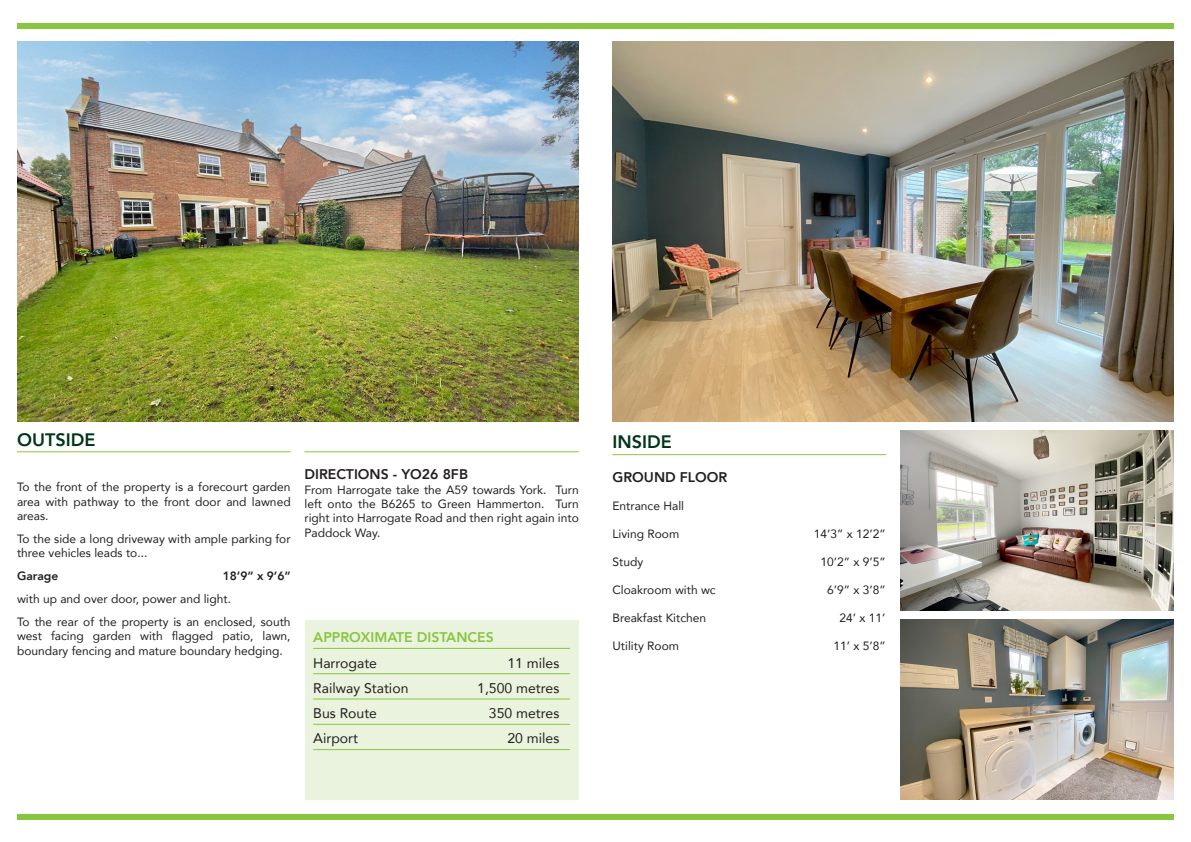
<style>
.page{position:relative;width:1191px;height:842px;background:#fff}
.page>*{position:absolute;margin:0;border:0;box-sizing:border-box;transform-origin:0 0}
.t1{font:800 18px "Avenir";color:#003518}
.t2{font:14px "Avenir";color:#231f20}
.t3{font:800 14px "Avenir";color:#231f20}
.t4{font:800 14px "Avenir";color:#89c53f}
.t5{font:12px/14.4px "Avenir";color:#231f20;text-align:justify}
.t6{font:800 12px "Avenir";color:#231f20}
</style>
<div class="page">
<div style="left:17px;top:814px;width:1157px;height:6px;background:#89c53f"></div>
<div style="left:17px;top:23px;width:1157px;height:5px;background:#89c53f"></div>
<hr style="left:304px;top:451px;width:275px;height:1px;background:#89c53f">
<hr style="left:612px;top:454px;width:274px;height:1px;background:#89c53f">
<img style="left:900px;top:620px;width:274px;height:179px">
<img style="left:17px;top:42px;width:561px;height:379px">
<img style="left:612px;top:42px;width:562px;height:379px">
<div style="left:305px;top:620px;width:273px;height:179px;background:#eaf3de"></div>
<hr style="left:313px;top:648px;width:257px;height:1px;background:#89c53f">
<hr style="left:313px;top:673px;width:257px;height:1px;background:#89c53f">
<hr style="left:313px;top:698px;width:257px;height:1px;background:#89c53f">
<hr style="left:313px;top:724px;width:257px;height:1px;background:#89c53f">
<hr style="left:313px;top:749px;width:257px;height:1px;background:#89c53f">
<hr style="left:17px;top:451px;width:274px;height:1px;background:#89c53f">
<img style="left:900px;top:430px;width:274px;height:180px">
<p class="t1" style="left:17px;top:423px;width:80px">OUTSIDE</p>
<p class="t5" style="left:17px;top:479px;width:275px">To the front of the property is a forecourt garden area with pathway to the front door and lawned areas.</p>
<p class="t5" style="left:17px;top:531px;width:275px">To the side a long driveway with ample parking for three vehicles leads to...</p>
<p class="t6" style="left:17px;top:565px;width:43px">Garage</p>
<p class="t6" style="left:223px;top:565px;width:69px">18’9” x 9’6”</p>
<p class="t5" style="left:17px;top:591px;width:215px">with up and over door, power and light.</p>
<p class="t5" style="left:17px;top:614px;width:275px">To the rear of the property is an enclosed, south west facing garden with flagged patio, lawn, boundary fencing and mature boundary hedging.</p>
<p class="t3" style="left:304px;top:462px;width:165px">DIRECTIONS - YO26 8FB</p>
<p class="t5" style="left:304px;top:482px;width:276px">From Harrogate take the A59 towards York. Turn left onto the B6265 to Green Hammerton. Turn right into Harrogate Road and then right again into Paddock Way.</p>
<p class="t4" style="left:313px;top:625px;width:182px">APPROXIMATE DISTANCES</p>
<p class="t2" style="left:313px;top:651px;width:65px">Harrogate</p>
<p class="t2" style="left:507px;top:651px;width:53px">11 miles</p>
<p class="t2" style="left:313px;top:677px;width:97px">Railway Station</p>
<p class="t2" style="left:477px;top:677px;width:83px">1,500 metres</p>
<p class="t2" style="left:313px;top:702px;width:65px">Bus Route</p>
<p class="t2" style="left:489px;top:702px;width:72px">350 metres</p>
<p class="t2" style="left:313px;top:727px;width:46px">Airport</p>
<p class="t2" style="left:507px;top:727px;width:53px">20 miles</p>
<p class="t1" style="left:612px;top:426px;width:61px">INSIDE</p>
<p class="t3" style="left:612px;top:464px;width:116px">GROUND FLOOR</p>
<p class="t5" style="left:612px;top:498px;width:73px">Entrance Hall</p>
<p class="t5" style="left:612px;top:526px;width:68px">Living Room</p>
<p class="t5" style="left:813px;top:526px;width:73px">14’3” x 12’2”</p>
<p class="t5" style="left:612px;top:554px;width:32px">Study</p>
<p class="t5" style="left:820px;top:554px;width:67px">10’2” x 9’5”</p>
<p class="t5" style="left:612px;top:582px;width:105px">Cloakroom with wc</p>
<p class="t5" style="left:827px;top:582px;width:60px">6’9” x 3’8”</p>
<p class="t5" style="left:612px;top:610px;width:95px">Breakfast Kitchen</p>
<p class="t5" style="left:839px;top:610px;width:48px">24’ x 11’</p>
<p class="t5" style="left:612px;top:638px;width:68px">Utility Room</p>
<p class="t5" style="left:833px;top:638px;width:54px">11’ x 5’8”</p>
</div>
